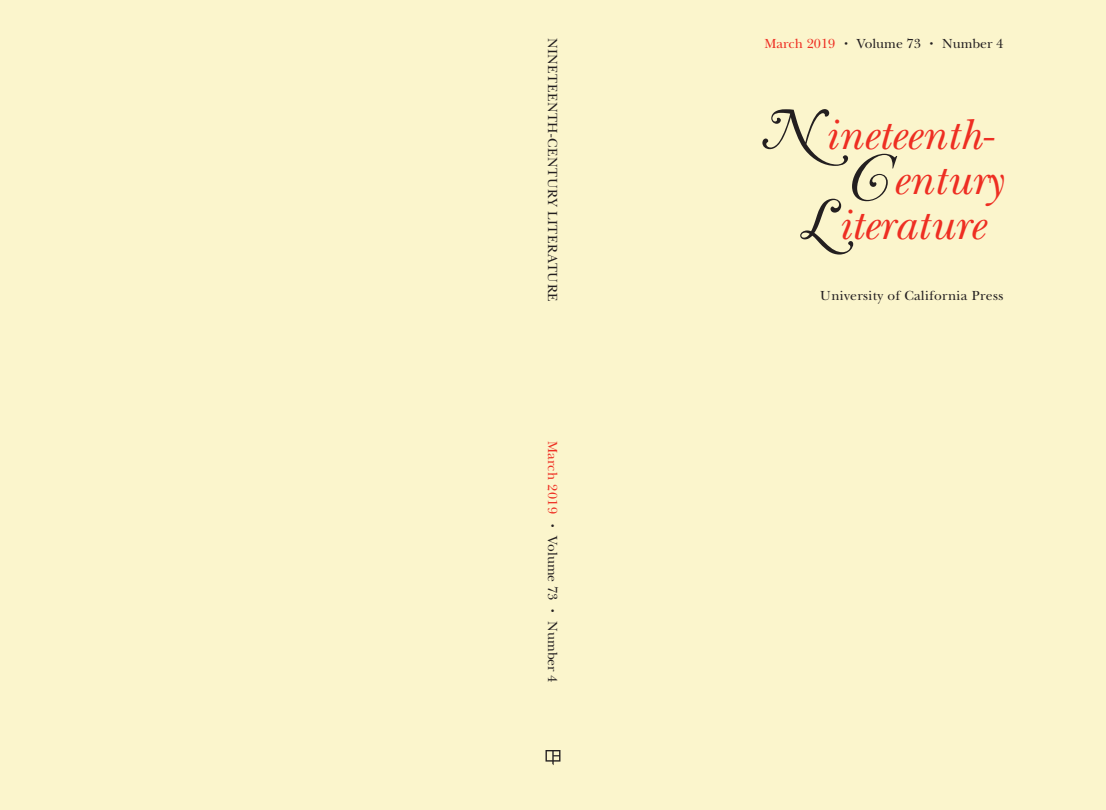
<style>
.page{position:relative;width:1106px;height:810px;background:#fff}
.page>*{position:absolute;margin:0;border:0;box-sizing:border-box;transform-origin:0 0}
.t1{font:45px "New Baskerville Itl Os F";color:#ee2e22}
.t2{font:13.75px "New Baskerville";letter-spacing:.025em;color:#231f20}
.t3{font:13.75px "New Baskerville";color:#231f20}
.s1{color:#ee2e22}
.s2{font-size:7.5px}
.s3{font-family:"Caslon Swash Itl";font-size:58.75px;color:#231f20}
</style>
<div class="page">
<div style="left:0;top:0;width:1105px;height:810px;background:#fbf5cc"></div>
<svg style="left:545px;top:750px;width:15px;height:15px"></svg>
<p class="t2" style="left:557px;top:38px;width:266px;rotate:90deg">NINETEENTH-CENTURY LITERATURE</p>
<p class="t3" style="left:557px;top:441px;width:243px;rotate:90deg"><span class="s1">March 2019</span> <span class="s2">•</span> Volume 73 <span class="s2">•</span> Number 4</p>
<p class="t3" style="left:764px;top:38px;width:240px"><span class="s1">March 2019</span> <span class="s2">•</span> Volume 73 <span class="s2">•</span> Number 4</p>
<h1 class="t1" style="left:761px;top:119px;width:232px"><span class="s3">‚</span>ineteenth-</h1>
<h1 class="t1" style="left:849px;top:164px;width:155px"><span class="s3">≤</span>entury</h1>
<h1 class="t1" style="left:801px;top:209px;width:184px"><span class="s3">◊</span>iterature</h1>
<p class="t2" style="left:820px;top:291px;width:184px">University of California Press</p>
</div>
